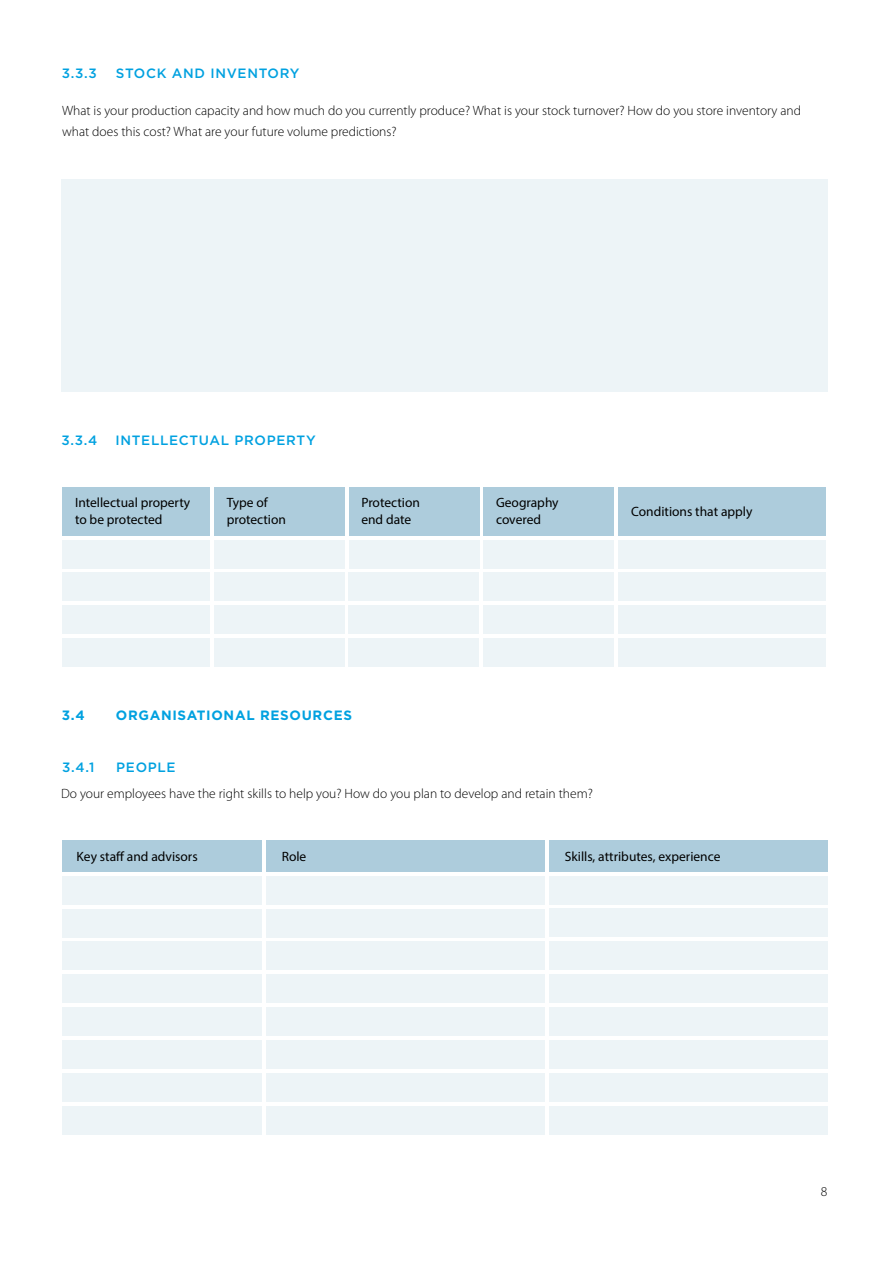
<style>
.page{position:relative;width:893px;height:1263px;background:#fff}
.page>*{position:absolute;margin:0;border:0;box-sizing:border-box;transform-origin:0 0}
.t1{font:300 13.5px/21px "Myriad Pro";color:#000}
.t2{font:13.5px/16.5px "Myriad Pro";color:#000}
.t3{font:500 13.5px "Gotham";letter-spacing:.05em;color:#00a1e0}
.t4{font:700 13.5px "Gotham";letter-spacing:.05em;color:#00a1e0}
</style>
<div class="page">
<div style="left:62px;top:179px;width:766px;height:212px;background:#edf4f7"></div>
<div style="left:62px;top:487px;width:148px;height:48px;background:#adccdc"></div>
<div style="left:214px;top:487px;width:131px;height:48px;background:#adccdc"></div>
<div style="left:349px;top:487px;width:130px;height:48px;background:#adccdc"></div>
<div style="left:618px;top:487px;width:208px;height:48px;background:#adccdc"></div>
<div style="left:62px;top:540px;width:148px;height:28px;background:#edf4f7"></div>
<div style="left:483px;top:487px;width:131px;height:48px;background:#adccdc"></div>
<div style="left:214px;top:540px;width:131px;height:28px;background:#edf4f7"></div>
<div style="left:349px;top:540px;width:130px;height:28px;background:#edf4f7"></div>
<div style="left:483px;top:540px;width:131px;height:28px;background:#edf4f7"></div>
<div style="left:618px;top:540px;width:208px;height:28px;background:#edf4f7"></div>
<div style="left:62px;top:573px;width:147px;height:28px;background:#edf4f7"></div>
<div style="left:214px;top:573px;width:130px;height:28px;background:#edf4f7"></div>
<div style="left:348px;top:573px;width:131px;height:28px;background:#edf4f7"></div>
<div style="left:483px;top:573px;width:131px;height:28px;background:#edf4f7"></div>
<div style="left:618px;top:573px;width:208px;height:28px;background:#edf4f7"></div>
<div style="left:62px;top:605px;width:147px;height:29px;background:#edf4f7"></div>
<div style="left:214px;top:605px;width:130px;height:29px;background:#edf4f7"></div>
<div style="left:348px;top:605px;width:131px;height:29px;background:#edf4f7"></div>
<div style="left:483px;top:605px;width:131px;height:29px;background:#edf4f7"></div>
<div style="left:618px;top:605px;width:208px;height:29px;background:#edf4f7"></div>
<div style="left:62px;top:638px;width:147px;height:29px;background:#edf4f7"></div>
<div style="left:214px;top:638px;width:130px;height:29px;background:#edf4f7"></div>
<div style="left:348px;top:638px;width:131px;height:29px;background:#edf4f7"></div>
<div style="left:483px;top:638px;width:131px;height:29px;background:#edf4f7"></div>
<div style="left:618px;top:638px;width:208px;height:29px;background:#edf4f7"></div>
<div style="left:62px;top:840px;width:200px;height:32px;background:#adccdc"></div>
<div style="left:266px;top:840px;width:279px;height:32px;background:#adccdc"></div>
<div style="left:549px;top:840px;width:278px;height:31px;background:#adccdc"></div>
<div style="left:62px;top:876px;width:200px;height:28px;background:#edf4f7"></div>
<div style="left:266px;top:876px;width:279px;height:28px;background:#edf4f7"></div>
<div style="left:549px;top:876px;width:278px;height:28px;background:#edf4f7"></div>
<div style="left:62px;top:909px;width:200px;height:28px;background:#edf4f7"></div>
<div style="left:266px;top:909px;width:279px;height:28px;background:#edf4f7"></div>
<div style="left:549px;top:909px;width:278px;height:28px;background:#edf4f7"></div>
<div style="left:62px;top:942px;width:200px;height:28px;background:#edf4f7"></div>
<div style="left:266px;top:942px;width:279px;height:28px;background:#edf4f7"></div>
<div style="left:549px;top:941px;width:278px;height:29px;background:#edf4f7"></div>
<div style="left:62px;top:974px;width:200px;height:29px;background:#edf4f7"></div>
<div style="left:266px;top:974px;width:279px;height:29px;background:#edf4f7"></div>
<div style="left:549px;top:974px;width:278px;height:29px;background:#edf4f7"></div>
<div style="left:62px;top:1007px;width:200px;height:29px;background:#edf4f7"></div>
<div style="left:266px;top:1007px;width:279px;height:29px;background:#edf4f7"></div>
<div style="left:549px;top:1007px;width:278px;height:29px;background:#edf4f7"></div>
<div style="left:62px;top:1040px;width:200px;height:29px;background:#edf4f7"></div>
<div style="left:266px;top:1040px;width:279px;height:29px;background:#edf4f7"></div>
<div style="left:549px;top:1040px;width:278px;height:29px;background:#edf4f7"></div>
<div style="left:62px;top:1073px;width:200px;height:29px;background:#edf4f7"></div>
<div style="left:266px;top:1073px;width:279px;height:29px;background:#edf4f7"></div>
<div style="left:549px;top:1073px;width:278px;height:28px;background:#edf4f7"></div>
<div style="left:62px;top:1106px;width:200px;height:28px;background:#edf4f7"></div>
<div style="left:266px;top:1106px;width:279px;height:28px;background:#edf4f7"></div>
<div style="left:549px;top:1106px;width:278px;height:28px;background:#edf4f7"></div>
<h5 class="t3" style="left:62px;top:64px;width:36px">3.3.3</h5>
<h5 class="t3" style="left:116px;top:64px;width:185px">STOCK AND INVENTORY</h5>
<p class="t1" style="left:62px;top:100px;width:741px">What is your production capacity and how much do you currently produce? What is your stock turnover? How do you store inventory and what does this cost? What are your future volume predictions?</p>
<h5 class="t3" style="left:62px;top:431px;width:37px">3.3.4</h5>
<h5 class="t3" style="left:116px;top:431px;width:202px">INTELLECTUAL PROPERTY</h5>
<p class="t2" style="left:75px;top:494px;width:117px">Intellectual property to be protected</p>
<p class="t2" style="left:227px;top:494px;width:61px">Type of protection</p>
<p class="t2" style="left:361px;top:494px;width:60px">Protection end date</p>
<p class="t2" style="left:631px;top:503px;width:123px">Conditions that apply</p>
<p class="t2" style="left:496px;top:494px;width:64px">Geography covered</p>
<h4 class="t4" style="left:62px;top:706px;width:24px">3.4</h4>
<h4 class="t4" style="left:116px;top:706px;width:238px">ORGANISATIONAL RESOURCES</h4>
<h5 class="t3" style="left:62px;top:759px;width:34px">3.4.1</h5>
<h5 class="t3" style="left:116px;top:759px;width:61px">PEOPLE</h5>
<p class="t1" style="left:61px;top:783px;width:533px">Do your employees have the right skills to help you? How do you plan to develop and retain them?</p>
<p class="t2" style="left:77px;top:848px;width:123px">Key staff and advisors</p>
<p class="t2" style="left:282px;top:848px;width:26px">Role</p>
<p class="t2" style="left:565px;top:848px;width:157px">Skills, attributes, experience</p>
<p class="t1" style="left:821px;top:1181px;width:8px">8</p>
</div>
